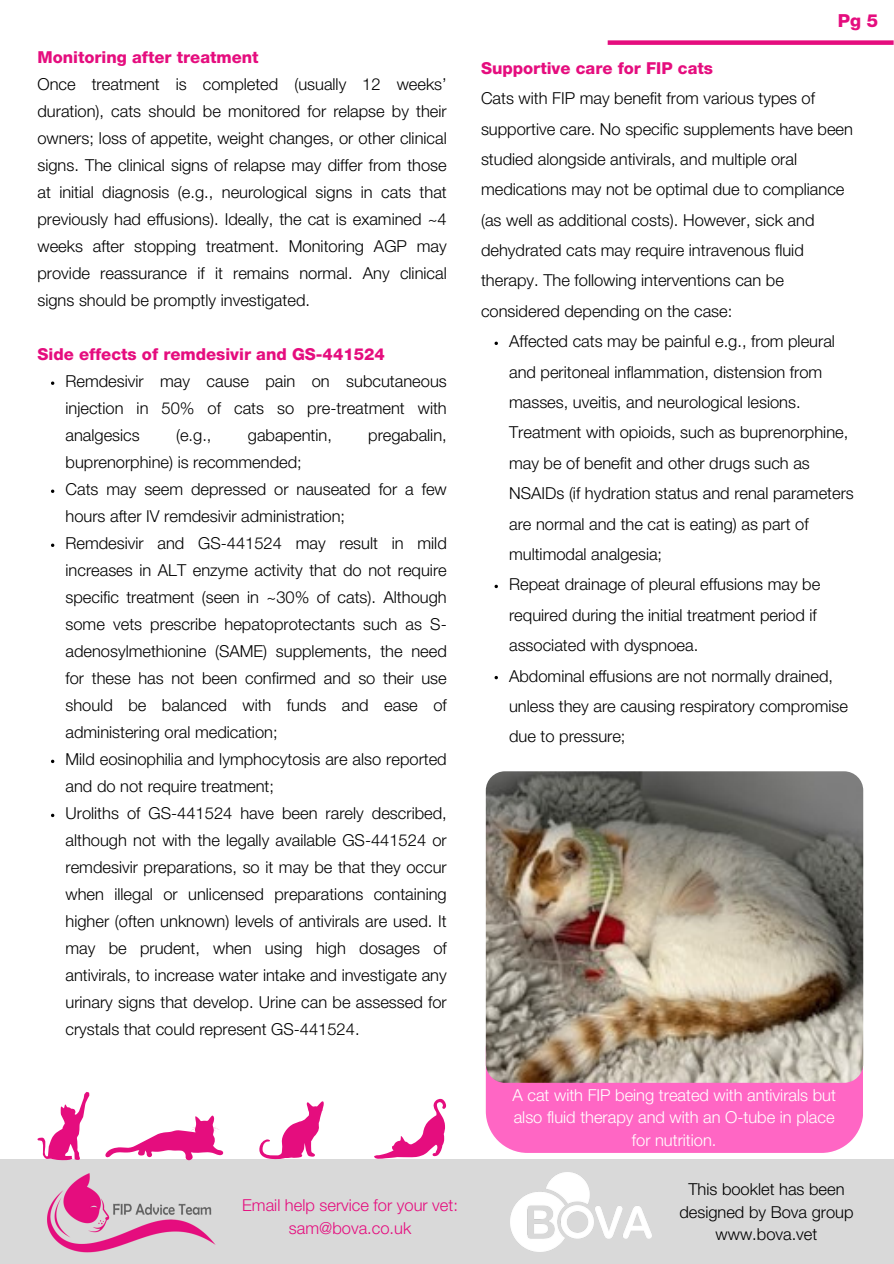
<style>
.page{position:relative;width:894px;height:1264px;background:#fff}
.page>*{position:absolute;margin:0;border:0;box-sizing:border-box;transform-origin:0 0}
.t1{font:800 18px "Helvetica Neue LT Std";color:#e50d7e}
.t2{font:300 16.5px/27px "Helvetica Neue LT Std";color:#000}
.t3{font:300 16.5px/22.5px "Helvetica Neue LT Std";color:#fff;text-align:center}
.t4{font:800 16.5px "Helvetica Neue LT Std";color:#e50d7e}
.t5{font:300 16.5px/22.5px "Helvetica Neue LT Std";color:#e50d7e;text-align:center}
</style>
<div class="page">
<div style="left:0;top:1158px;width:893px;height:105px;background:#d9d9d9"></div>
<img style="left:47px;top:1173px;width:169px;height:80px">
<img style="left:510px;top:1172px;width:141px;height:79px">
<div style="left:607px;top:40px;width:286px;height:5px;background:#e50d7e"></div>
<svg style="left:494px;top:341px;width:4px;height:4px"></svg>
<svg style="left:494px;top:584px;width:4px;height:4px"></svg>
<svg style="left:494px;top:676px;width:4px;height:3px"></svg>
<svg style="left:374px;top:1098px;width:72px;height:60px"></svg>
<svg style="left:259px;top:1101px;width:64px;height:58px"></svg>
<svg style="left:105px;top:1115px;width:118px;height:45px"></svg>
<svg style="left:38px;top:1092px;width:51px;height:68px"></svg>
<div style="left:485px;top:1067px;width:377px;height:85px;background:#ff66c4"></div>
<img style="left:485px;top:771px;width:377px;height:311px;border-radius:19px">
<svg style="left:51px;top:381px;width:3px;height:4px"></svg>
<svg style="left:51px;top:489px;width:3px;height:4px"></svg>
<svg style="left:51px;top:543px;width:3px;height:4px"></svg>
<p class="t4" style="left:37px;top:51px;width:223px">Monitoring after treatment</p>
<p class="t2" style="left:37px;top:73px;width:411px;text-align:justify">Once treatment is completed (usually 12 weeks’ duration), cats should be monitored for relapse by their owners; loss of appetite, weight changes, or other clinical signs. The clinical signs of relapse may differ from those at initial diagnosis (e.g., neurological signs in cats that previously had effusions). Ideally, the cat is examined ~4 weeks after stopping treatment. Monitoring AGP may provide reassurance if it remains normal. Any clinical signs should be promptly investigated.</p>
<p class="t4" style="left:37px;top:348px;width:349px">Side effects of remdesivir and GS-441524</p>
<p class="t2" style="left:65px;top:370px;width:382px;text-align:justify">Remdesivir may cause pain on subcutaneous injection in 50% of cats so pre-treatment with analgesics</p>
<p class="t2" style="left:176px;top:424px;width:37px">(e.g.,</p>
<p class="t2" style="left:248px;top:424px;width:85px">gabapentin,</p>
<p class="t2" style="left:368px;top:424px;width:80px">pregabalin,</p>
<p class="t2" style="left:65px;top:451px;width:238px">buprenorphine) is recommended;</p>
<p class="t2" style="left:65px;top:478px;width:382px">Cats may seem depressed or nauseated for a few hours after IV remdesivir administration;</p>
<p class="t2" style="left:65px;top:532px;width:382px;text-align:justify">Remdesivir and GS-441524 may result in mild increases in ALT enzyme activity that do not require specific treatment (seen in ~30% of cats). Although some vets prescribe hepatoprotectants such as S&shy;adenosylmethionine (SAME) supplements, the need for these has not been confirmed and so their use should be balanced with funds and ease of administering oral medication;</p>
<p class="t2" style="left:65px;top:748px;width:382px">Mild eosinophilia and lymphocytosis are also reported and do not require treatment;</p>
<p class="t2" style="left:65px;top:802px;width:382px;text-align:justify">Uroliths of GS-441524 have been rarely described, although not with the legally available GS-441524 or remdesivir preparations, so it may be that they occur when illegal or unlicensed preparations containing higher (often unknown) levels of antivirals are used. It may be prudent, when using high dosages of antivirals, to increase water intake and investigate any urinary signs that develop. Urine can be assessed for crystals that could represent GS-441524.</p>
<p class="t5" style="left:242px;top:1196px;width:217px">Email help service for your vet: sam@bova.co.uk</p>
<p class="t1" style="left:837px;top:14px;width:42px">Pg 5</p>
<p class="t4" style="left:481px;top:62px;width:233px">Supportive care for FIP cats</p>
<h1 class="t2" style="left:481px;top:85px;width:373px;line-height:30.3px">Cats with FIP may benefit from various types of supportive care. No specific supplements have been studied alongside antivirals, and multiple oral medications may not be optimal due to compliance (as well as additional costs). However, sick and dehydrated cats may require intravenous fluid therapy. The following interventions can be considered depending on the case:</h1>
<p class="t2" style="left:509px;top:328px;width:346px;line-height:30.3px">Affected cats may be painful e.g., from pleural and peritoneal inflammation, distension from masses, uveitis, and neurological lesions.<br>Treatment with opioids, such as buprenorphine, may be of benefit and other drugs such as NSAIDs (if hydration status and renal parameters are normal and the cat is eating) as part of multimodal analgesia;</p>
<p class="t2" style="left:509px;top:571px;width:312px;line-height:30.3px">Repeat drainage of pleural effusions may be required during the initial treatment period if associated with dyspnoea.</p>
<p class="t2" style="left:509px;top:663px;width:340px;line-height:30.3px">Abdominal effusions are not normally drained, unless they are causing respiratory compromise due to pressure;</p>
<p class="t3" style="left:512px;top:1085px;width:325px">A cat with FIP being treated with antivirals but also fluid therapy and with an O-tube in place for nutrition.</p>
<p class="t2" style="left:679px;top:1180px;width:176px;line-height:22.5px;text-align:center">This booklet has been designed by Bova group</p>
<p class="t2" style="left:715px;top:1222px;width:103px">www.bova.vet</p>
</div>
